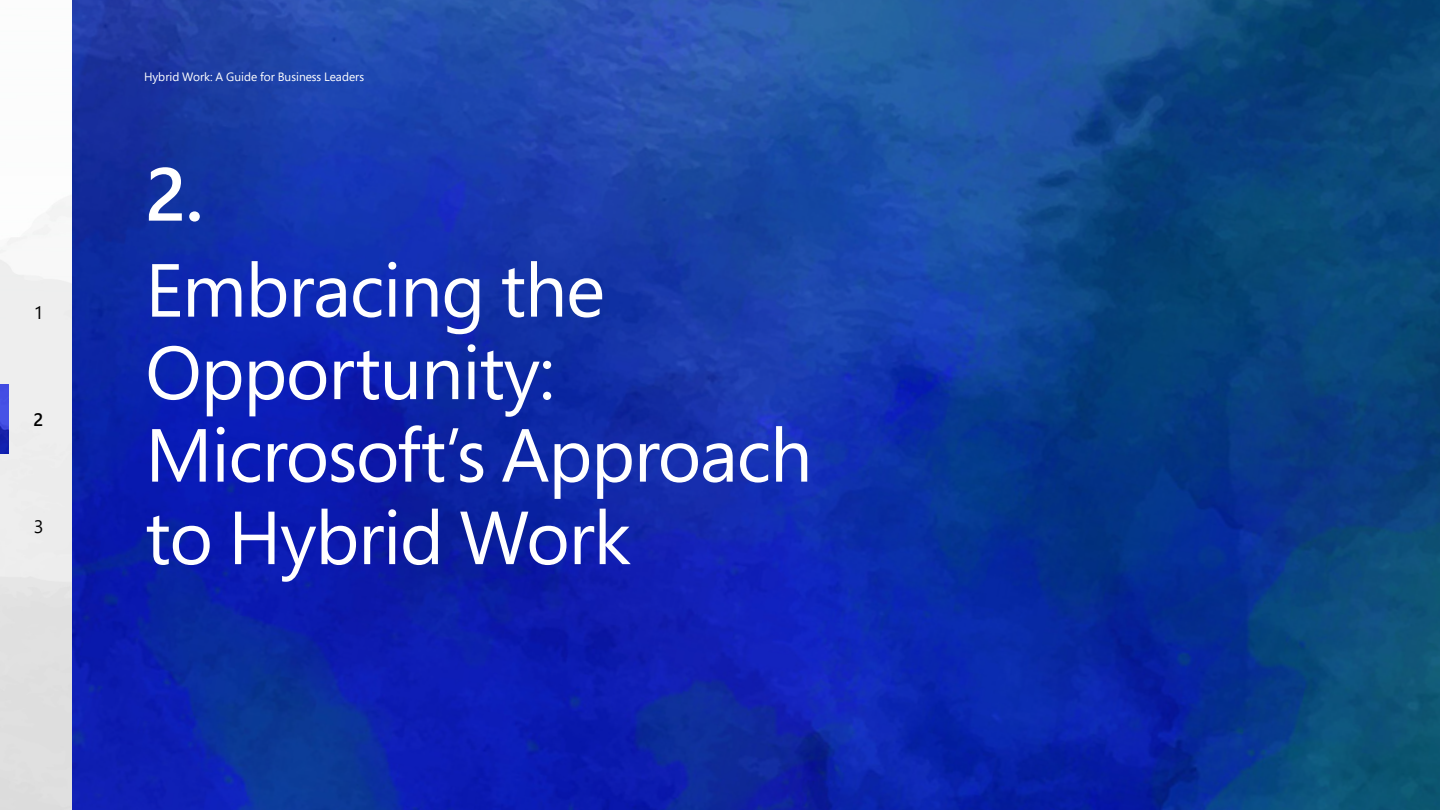
<style>
.page{position:relative;width:1440px;height:810px;background:#fff}
.page>*{position:absolute;margin:0;border:0;box-sizing:border-box;transform-origin:0 0}
.H2_100_120{font:75px/82.5px "Segoe Pro";letter-spacing:-.015em;color:#fff}
.H2_100_120-2{font:600 75px "Segoe Pro";color:#fff}
.t1{font:18px "Segoe Pro";color:#000}
.t2{font:600 18px "Segoe Pro";color:#000}
.t3{font:12px "Segoe Pro";color:#fff}
</style>
<div class="page">
<img style="left:0;top:0;width:1440px;height:810px">
<img style="left:0;top:384px;width:9px;height:69px">
<p class="t1" style="left:35px;top:300px;width:9px">1</p>
<p class="t2" style="left:34px;top:407px;width:11px">2</p>
<p class="t1" style="left:34px;top:514px;width:11px">3</p>
<p class="t3" style="left:144px;top:69px;width:222px">Hybrid Work: A Guide for Business Leaders</p>
<p class="H2_100_120-2" style="left:145px;top:143px;width:60px">2.</p>
<p class="H2_100_120" style="left:145px;top:247px;width:669px">Embracing the<br>Opportunity:<br>Microsoft’s Approach to Hybrid Work</p>
</div>
